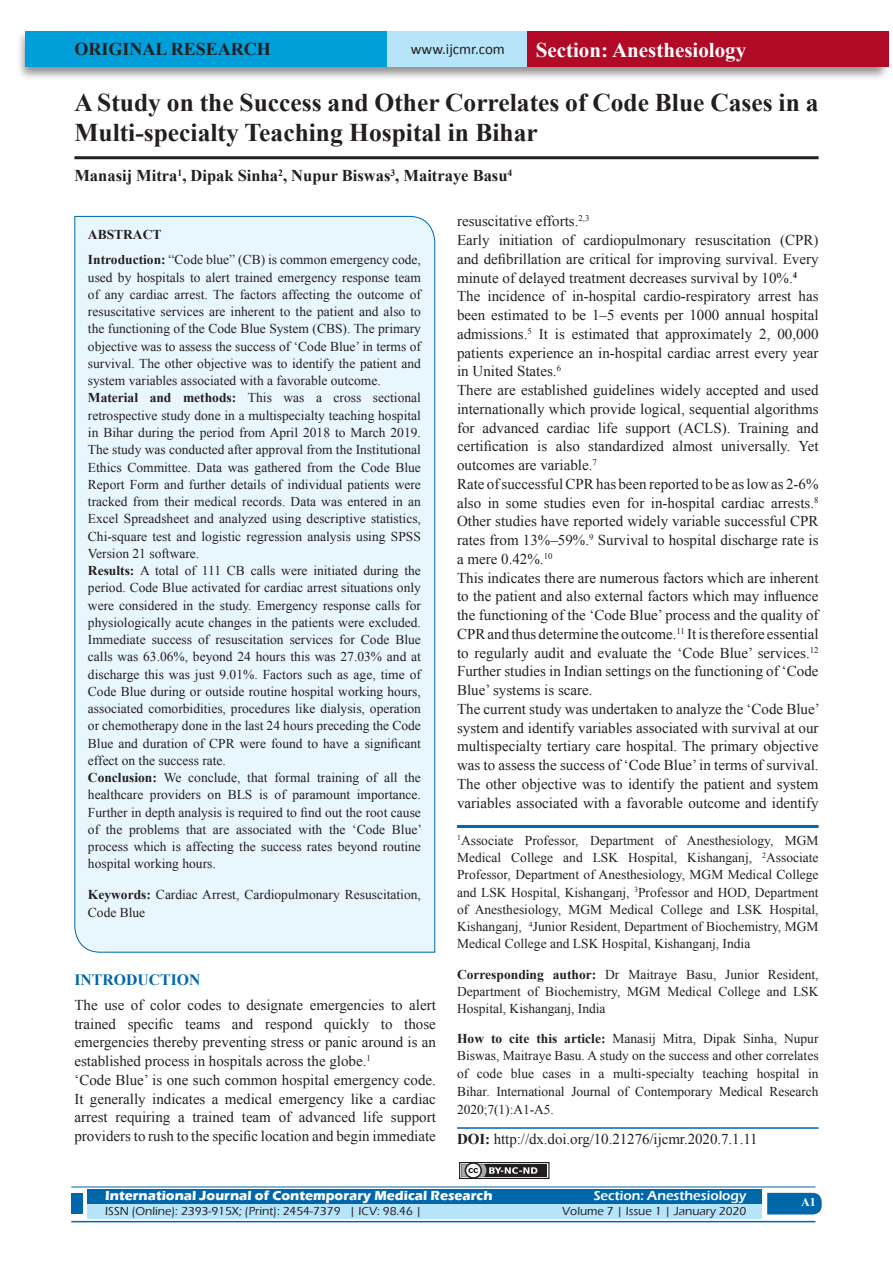
<style>
.page{position:relative;width:893px;height:1263px;background:#fff}
.page>*{position:absolute;margin:0;border:0;box-sizing:border-box;transform-origin:0 0}
.A_Title_New{font:700 25.5px/30px "Times New Roman";color:#231f20}
.t1{font:700 21px "Times New Roman";color:#fff}
.AT_new{font:700 18px "Times New Roman";color:#231f20}
.AU-New{font:700 16.5px "Times New Roman";color:#231f20}
.t2{font:700 15.75px "Times New Roman";color:#0067aa}
.TX_New{font:15px/18.8px "Times New Roman";color:#231f20;text-align:justify}
.t3{font:15px "Calibri";color:#231f20}
.Affi_New{font:13.5px/17.2px "Times New Roman";color:#231f20}
.HTC_new{font:13.5px/17.7px "Times New Roman";letter-spacing:-.005em;color:#231f20;text-align:justify}
.Corresponding{font:13.5px/17.2px "Times New Roman";color:#231f20;text-align:justify}
.t4{font:700 13.5px "Eras ITC";color:#fff}
.t5{font:600 13.5px "Eras ITC";color:#fff}
.t6{font:500 12px "Eras ITC";color:#231f20}
.t7{font:700 12px "Times New Roman";color:#fff}
.s1{font-weight:700}
</style>
<div class="page">
<div style="left:16px;top:29px;width:875px;height:52px;background:#231f20;opacity:.5"></div>
<div style="left:25px;top:31px;width:858px;height:35px;background:#b6e4f9"></div>
<div style="left:25px;top:31px;width:362px;height:35px;background:#009fda"></div>
<div style="left:527px;top:31px;width:361px;height:35px;background:#b00a27"></div>
<div style="left:87px;top:1189px;width:674px;height:15px;background:#0067aa"></div>
<div style="left:87px;top:1204px;width:674px;height:15px;background:#b6e4f9"></div>
<svg style="left:767px;top:1193px;width:55px;height:21px"></svg>
<hr style="left:71px;top:1186px;width:744px;height:1px;background:#0067aa">
<hr style="left:71px;top:1221px;width:744px;height:1px;background:#0067aa">
<div style="left:71px;top:1193px;width:12px;height:21px;background:#0067aa"></div>
<div style="left:459px;top:1162px;width:91px;height:17px;border:1px solid #231f20"></div>
<div style="left:461px;top:1164px;width:86px;height:13px;background:#231f20"></div>
<svg style="left:461px;top:1162px;width:76px;height:17px"></svg>
<hr style="left:74px;top:156px;width:745px;height:3px;background:#231f20">
<div style="left:74px;top:216px;width:361px;height:737px;background:#e8f6fd"></div>
<hr style="left:457px;top:825px;width:362px;height:3px;background:#0067aa">
<hr style="left:457px;top:1127px;width:362px;height:2px;background:#0067aa">
<p class="AT_new" style="left:74px;top:36px;width:198px">ORIGINAL RESEARCH</p>
<p class="t3" style="left:411px;top:40px;width:96px">www.ijcmr.com</p>
<h2 class="t1" style="left:536px;top:35px;width:212px">Section: Anesthesiology</h2>
<p class="A_Title_New" style="left:74px;top:87px;width:745px">A Study on the Success and Other Correlates of Code Blue Cases in a<br>Multi-specialty Teaching Hospital in Bihar</p>
<p class="AU-New" style="left:74px;top:164px;width:439px">Manasij Mitra<sup>1</sup>, Dipak Sinha<sup>2</sup>, Nupur Biswas<sup>3</sup>, Maitraye Basu<sup>4</sup></p>
<p class="Affi_New" style="left:88px;top:221px;width:335px;line-height:25.8px"><span class="s1">ABSTRACT<br>Introduction:</span> “Code blue” (CB) is common emergency code,</p>
<p class="Affi_New" style="left:88px;top:268px;width:336px">used by hospitals to alert trained emergency response team of any cardiac arrest. The factors affecting the outcome of resuscitative services are inherent to the patient and also to the functioning of the Code Blue System (CBS). The primary objective was to assess the success of ‘Code Blue’ in terms of survival. The other objective was to identify the patient and system variables associated with a favorable outcome.<br><span class="s1">Material and methods:</span> This was a cross sectional retrospective study done in a multispecialty teaching hospital in Bihar during the period from April 2018 to March 2019.<br>The study was conducted after approval from the Institutional Ethics Committee. Data was gathered from the Code Blue Report Form and further details of individual patients were tracked from their medical records. Data was entered in an Excel Spreadsheet and analyzed using descriptive statistics, Chi-square test and logistic regression analysis using SPSS Version 21 software.<br><span class="s1">Results:</span> A total of 111 CB calls were initiated during the period. Code Blue activated for cardiac arrest situations only were considered in the study. Emergency response calls for physiologically acute changes in the patients were excluded.<br>Immediate success of resuscitation services for Code Blue calls was 63.06%, beyond 24 hours this was 27.03% and at discharge this was just 9.01%. Factors such as age, time of Code Blue during or outside routine hospital working hours, associated comorbidities, procedures like dialysis, operation or chemotherapy done in the last 24 hours preceding the Code Blue and duration of CPR were found to have a significant effect on the success rate.<br><span class="s1">Conclusion:</span> We conclude, that formal training of all the healthcare providers on BLS is of paramount importance.<br>Further in depth analysis is required to find out the root cause of the problems that are associated with the ‘Code Blue’ process which is affecting the success rates beyond routine hospital working hours.</p>
<p class="Affi_New" style="left:88px;top:885px;width:335px;line-height:18px"><span class="s1">Keywords:</span> Cardiac Arrest, Cardiopulmonary Resuscitation,<br>Code Blue</p>
<h1 class="t2" style="left:74px;top:969px;width:127px">INTRODUCTION</h1>
<p class="TX_New" style="left:74px;top:995px;width:363px">The use of color codes to designate emergencies to alert trained specific teams and respond quickly to those emergencies thereby preventing stress or panic around is an established process in hospitals across the globe.<sup>1</sup></p>
<p class="TX_New" style="left:74px;top:1070px;width:363px">‘Code Blue’ is one such common hospital emergency code.<br>It generally indicates a medical emergency like a cardiac arrest requiring a trained team of advanced life support providers to rush to the specific location and begin immediate</p>
<p class="TX_New" style="left:457px;top:212px;width:134px">resuscitative efforts.<sup>2,3</sup></p>
<p class="TX_New" style="left:457px;top:231px;width:363px">Early initiation of cardiopulmonary resuscitation (CPR) and defibrillation are critical for improving survival. Every minute of delayed treatment decreases survival by 10%.<sup>4</sup></p>
<p class="TX_New" style="left:457px;top:287px;width:363px">The incidence of in-hospital cardio-respiratory arrest has been estimated to be 1–5 events per 1000 annual hospital admissions.<sup>5</sup> It is estimated that approximately 2, 00,000 patients experience an in-hospital cardiac arrest every year in United States.<sup>6</sup></p>
<p class="TX_New" style="left:457px;top:381px;width:363px">There are established guidelines widely accepted and used internationally which provide logical, sequential algorithms for advanced cardiac life support (ACLS). Training and certification is also standardized almost universally. Yet outcomes are variable.<sup>7</sup></p>
<p class="TX_New" style="left:457px;top:474px;width:363px">Rate of successful CPR has been reported to be as low as 2-6% also in some studies even for in-hospital cardiac arrests.<sup>8<br></sup>Other studies have reported widely variable successful CPR rates from 13%–59%.<sup>9</sup> Survival to hospital discharge rate is a mere 0.42%.<sup>10</sup></p>
<p class="TX_New" style="left:457px;top:568px;width:363px">This indicates there are numerous factors which are inherent to the patient and also external factors which may influence the functioning of the ‘Code Blue’ process and the quality of CPR and thus determine the outcome.<sup>11</sup> It is therefore essential to regularly audit and evaluate the ‘Code Blue’ services.<sup>12<br></sup>Further studies in Indian settings on the functioning of ‘Code Blue’ systems is scare.</p>
<p class="TX_New" style="left:457px;top:699px;width:364px">The current study was undertaken to analyze the ‘Code Blue’ system and identify variables associated with survival at our multispecialty tertiary care hospital. The primary objective was to assess the success of ‘Code Blue’ in terms of survival.<br>The other objective was to identify the patient and system variables associated with a favorable outcome and identify</p>
<p class="Affi_New" style="left:457px;top:832px;width:363px;text-align:justify"><sup>1</sup>Associate Professor, Department of Anesthesiology, MGM Medical College and LSK Hospital, Kishanganj, <sup>2</sup>Associate Professor, Department of Anesthesiology, MGM Medical College and LSK Hospital, Kishanganj, <sup>3</sup>Professor and HOD, Department of Anesthesiology, MGM Medical College and LSK Hospital, Kishanganj, <sup>4</sup>Junior Resident, Department of Biochemistry, MGM Medical College and LSK Hospital, Kishanganj, India</p>
<p class="Corresponding" style="left:457px;top:965px;width:363px"><span class="s1">Corresponding author:</span> Dr Maitraye Basu, Junior Resident, Department of Biochemistry, MGM Medical College and LSK Hospital, Kishanganj, India</p>
<p class="HTC_new" style="left:457px;top:1029px;width:363px"><span class="s1">How to cite this article:</span> Manasij Mitra, Dipak Sinha, Nupur Biswas, Maitraye Basu. A study on the success and other correlates of code blue cases in a multi-specialty teaching hospital in Bihar. International Journal of Contemporary Medical Research 2020;7(1):A1-A5.</p>
<p class="TX_New" style="left:457px;top:1130px;width:302px"><span class="s1">DOI:</span> http://dx.doi.org/10.21276/ijcmr.2020.7.1.11</p>
<p class="t4" style="left:105px;top:1188px;width:389px">International Journal of Contemporary Medical Research</p>
<p class="t5" style="left:594px;top:1188px;width:154px">Section: Anesthesiology</p>
<p class="t6" style="left:105px;top:1204px;width:318px">ISSN (Online): 2393-915X; (Print): 2454-7379 | ICV: 98.46 |</p>
<p class="t6" style="left:562px;top:1204px;width:186px">Volume 7 | Issue 1 | January 2020</p>
<h4 class="t7" style="left:801px;top:1194px;width:16px">A1</h4>
</div>
